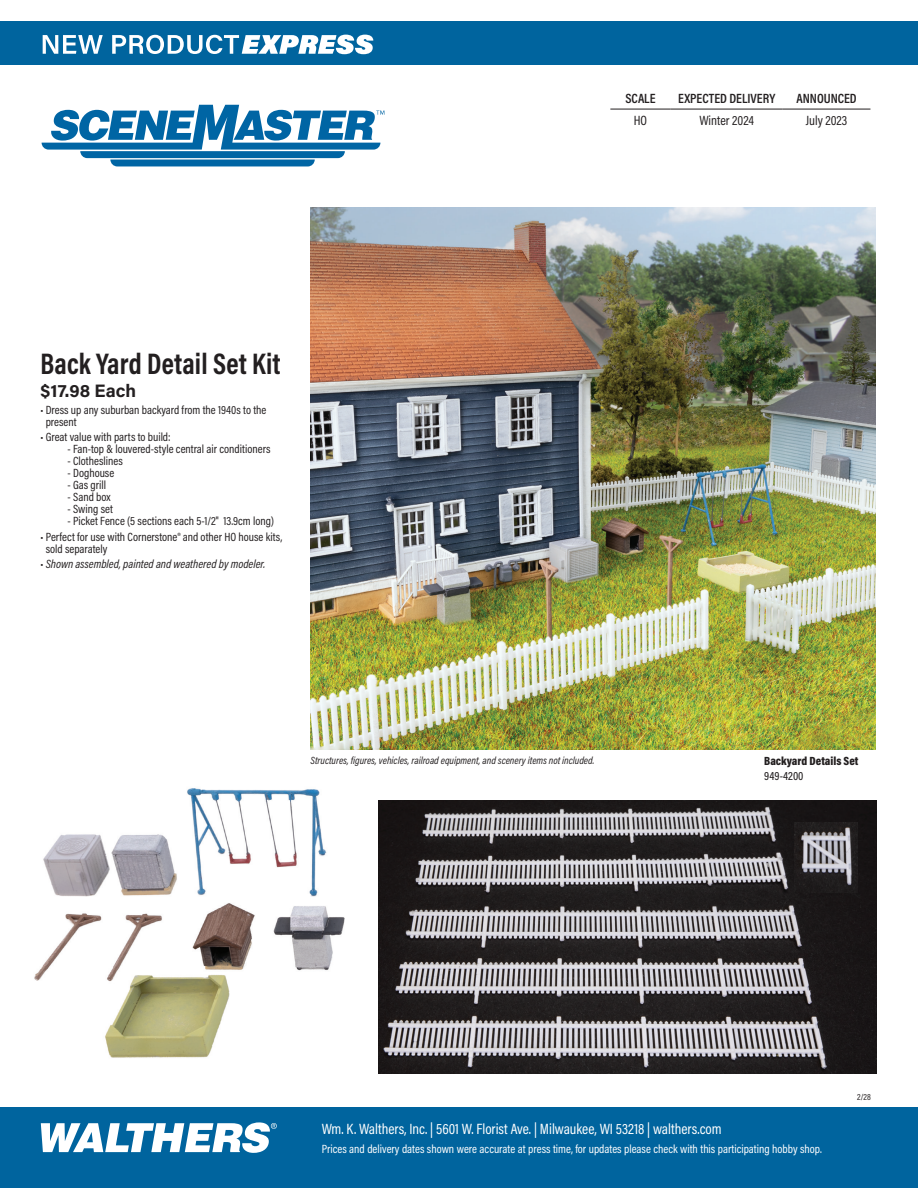
<style>
.page{position:relative;width:918px;height:1188px;background:#fff}
.page>*{position:absolute;margin:0;border:0;box-sizing:border-box;transform-origin:0 0}
.Editorial_Product_Name{font:700 30px "Acumin Pro Cond";letter-spacing:.005em;color:#231f20;scale:.93 1}
.Editorial_Price_Delivery_Date{font:700 18px "Acumin Pro";color:#231f20}
.t1{font:15px "Acumin Pro Cond";color:#fff}
.Scale_Box{font:600 13.5px "Acumin Pro Cond";color:#231f20}
.Scale_Box-2{font:13.5px "Acumin Pro Cond";color:#231f20}
.Editorial_Bullets{font:12px/12px "Acumin Pro Cond";color:#231f20}
.t2{font:12px "Acumin Pro Cond";color:#fff}
.Editorial_Bullets-2{font:italic 12px "Acumin Pro Cond";color:#231f20}
.Editorial_Product_Name-2{font:900 12px "Acumin Pro Cond";color:#231f20}
.t3{font:500 12px "Acumin Pro Cond";letter-spacing:.005em;color:#231f20}
.Editorial_Bullets-3{font:italic 10.5px "Acumin Pro Cond";color:#231f20}
.t4{font:9px "Acumin Pro Cond";color:#231f20}
.s1{font-style:normal}
</style>
<div class="page">
<div style="left:0;top:22px;width:918px;height:43px;background:#00649e"></div>
<svg style="left:43px;top:35px;width:60px;height:19px"></svg>
<svg style="left:112px;top:35px;width:261px;height:19px"></svg>
<div style="left:0;top:1107px;width:918px;height:81px;background:#00649e"></div>
<svg style="left:41px;top:1122px;width:236px;height:31px"></svg>
<img style="left:34px;top:788px;width:311px;height:270px">
<img style="left:379px;top:800px;width:498px;height:274px">
<img style="left:310px;top:207px;width:566px;height:542px">
<hr style="left:610px;top:109px;width:61px;height:1px;background:#231f20">
<hr style="left:671px;top:109px;width:112px;height:1px;background:#231f20">
<hr style="left:783px;top:109px;width:87px;height:1px;background:#231f20">
<svg style="left:42px;top:105px;width:342px;height:61px"></svg>
<img style="left:795px;top:822px;width:62px;height:70px">
<p class="Scale_Box" style="left:625px;top:90px;width:32px">SCALE</p>
<p class="Scale_Box" style="left:678px;top:90px;width:99px">EXPECTED DELIVERY</p>
<p class="Scale_Box" style="left:797px;top:90px;width:62px">ANNOUNCED</p>
<p class="Scale_Box-2" style="left:634px;top:112px;width:15px">HO</p>
<p class="Scale_Box-2" style="left:699px;top:112px;width:56px">Winter 2024</p>
<p class="Scale_Box-2" style="left:806px;top:112px;width:43px">July 2023</p>
<p class="Editorial_Product_Name" style="left:40px;top:344px;width:260px">Back Yard Detail Set Kit</p>
<p class="Editorial_Price_Delivery_Date" style="left:40px;top:378px;width:97px">$17.98 Each</p>
<p class="Editorial_Bullets" style="left:46px;top:404px;width:222px;text-indent:-5px">• Dress up any suburban backyard from the 1940s to the present</p>
<p class="Editorial_Bullets" style="left:40px;top:431px;width:132px">• Great value with parts to build:</p>
<p class="Editorial_Bullets" style="left:68px;top:443px;width:205px">- Fan-top &amp; louvered-style central air conditioners</p>
<p class="Editorial_Bullets" style="left:68px;top:455px;width:57px">- Clotheslines</p>
<p class="Editorial_Bullets" style="left:68px;top:467px;width:48px">- Doghouse</p>
<p class="Editorial_Bullets" style="left:68px;top:479px;width:40px">- Gas grill</p>
<p class="Editorial_Bullets" style="left:68px;top:491px;width:45px">- Sand box</p>
<p class="Editorial_Bullets" style="left:68px;top:503px;width:47px">- Swing set</p>
<p class="Editorial_Bullets" style="left:68px;top:515px;width:208px">- Picket Fence (5 sections each 5-1/2" 13.9cm long)</p>
<p class="Editorial_Bullets" style="left:46px;top:530px;width:238px;text-indent:-5px">• Perfect for use with Cornerstone® and other HO house kits, sold separately</p>
<p class="Editorial_Bullets-2" style="left:40px;top:556px;width:226px"><span class="s1">•</span> Shown assembled, painted and weathered by modeler.</p>
<p class="Editorial_Bullets-3" style="left:310px;top:754px;width:285px">Structures, figures, vehicles, railroad equipment, and scenery items not included.</p>
<p class="Editorial_Product_Name-2" style="left:764px;top:753px;width:96px">Backyard Details Set</p>
<p class="t3" style="left:764px;top:768px;width:41px">949-4200</p>
<p class="t1" style="left:322px;top:1120px;width:402px">Wm. K. Walthers, Inc. | 5601 W. Florist Ave. | Milwaukee, WI 53218 | walthers.com</p>
<p class="t2" style="left:322px;top:1142px;width:502px">Prices and delivery dates shown were accurate at press time, for updates please check with this participating hobby shop.</p>
<p class="t4" style="left:857px;top:1091px;width:15px">2/28</p>
</div>
